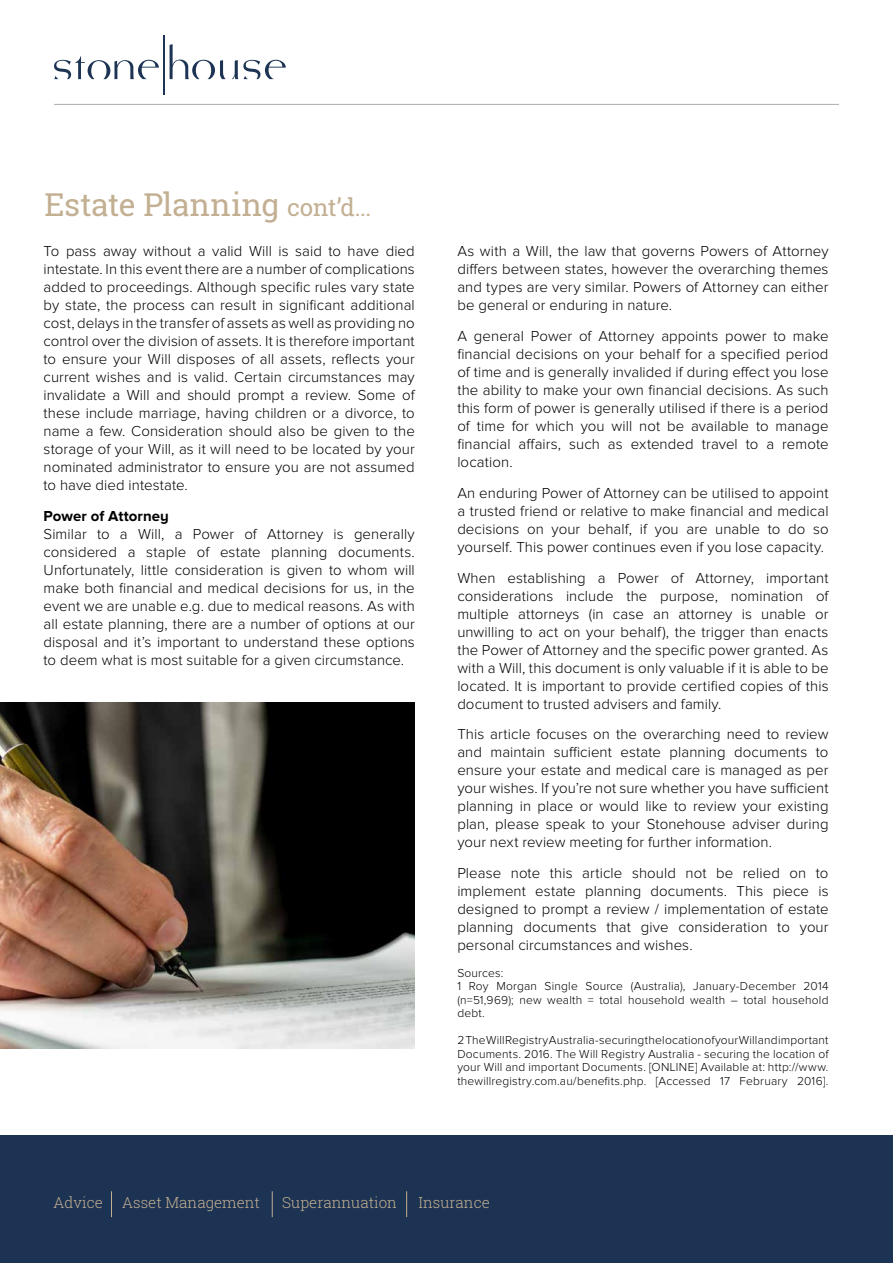
<style>
.page{position:relative;width:893px;height:1263px;background:#fff}
.page>*{position:absolute;margin:0;border:0;box-sizing:border-box;transform-origin:0 0}
.t1{font:31.5px "Roboto Slab";letter-spacing:-.01em;color:#c3af92}
.t2{font:300 15.15px "Roboto Slab";color:#c3af92}
.t3{font:300 15px/18px "Proxima Nova";letter-spacing:.005em;color:#000;text-align:justify}
.t4{font:700 15px "Proxima Nova A";letter-spacing:.005em;color:#000}
.t5{font:300 12px/13.5px "Proxima Nova";letter-spacing:.015em;color:#000}
.s1{font-size:24px}
</style>
<div class="page">
<div style="left:0;top:1135px;width:893px;height:128px;background:#1c3353"></div>
<svg style="left:111px;top:1191px;width:1px;height:26px"></svg>
<svg style="left:272px;top:1191px;width:1px;height:26px"></svg>
<svg style="left:406px;top:1191px;width:1px;height:26px"></svg>
<hr style="left:54px;top:104px;width:785px;height:1px;background:#aaacae">
<hr style="left:164px;top:35px;width:1px;height:60px;background:#1c3353">
<svg style="left:54px;top:56px;width:105px;height:24px"></svg>
<svg style="left:232px;top:60px;width:54px;height:20px"></svg>
<svg style="left:170px;top:44px;width:56px;height:35px"></svg>
<img style="left:0;top:703px;width:415px;height:346px">
<h1 class="t1" style="left:45px;top:183px;width:328px">Estate Planning <span class="s1">cont’d...</span></h1>
<p class="t3" style="left:44px;top:243px;width:373px">To pass away without a valid Will is said to have died intestate. In this event there are a number of complications added to proceedings. Although specific rules vary state by state, the process can result in significant additional cost, delays in the transfer of assets as well as providing no control over the division of assets. It is therefore important to ensure your Will disposes of all assets, reflects your current wishes and is valid. Certain circumstances may invalidate a Will and should prompt a review. Some of these include marriage, having children or a divorce, to name a few. Consideration should also be given to the storage of your Will, as it will need to be located by your nominated administrator to ensure you are not assumed to have died intestate.</p>
<p class="t4" style="left:44px;top:508px;width:127px">Power of Attorney</p>
<p class="t3" style="left:44px;top:526px;width:373px">Similar to a Will, a Power of Attorney is generally considered a staple of estate planning documents.<br>Unfortunately, little consideration is given to whom will make both financial and medical decisions for us, in the event we are unable e.g. due to medical reasons. As with all estate planning, there are a number of options at our disposal and it’s important to understand these options to deem what is most suitable for a given circumstance.</p>
<p class="t3" style="left:457px;top:243px;width:373px">As with a Will, the law that governs Powers of Attorney differs between states, however the overarching themes and types are very similar. Powers of Attorney can either be general or enduring in nature.</p>
<p class="t3" style="left:457px;top:328px;width:373px">A general Power of Attorney appoints power to make financial decisions on your behalf for a specified period of time and is generally invalided if during effect you lose the ability to make your own financial decisions. As such this form of power is generally utilised if there is a period of time for which you will not be available to manage financial affairs, such as extended travel to a remote location.</p>
<p class="t3" style="left:457px;top:484px;width:373px">An enduring Power of Attorney can be utilised to appoint a trusted friend or relative to make financial and medical decisions on your behalf, if you are unable to do so yourself. This power continues even if you lose capacity.</p>
<p class="t3" style="left:457px;top:569px;width:373px">When establishing a Power of Attorney, important considerations include the purpose, nomination of multiple attorneys (in case an attorney is unable or unwilling to act on your behalf), the trigger than enacts the Power of Attorney and the specific power granted. As with a Will, this document is only valuable if it is able to be located. It is important to provide certified copies of this document to trusted advisers and family.</p>
<p class="t3" style="left:457px;top:726px;width:373px">This article focuses on the overarching need to review and maintain sufficient estate planning documents to ensure your estate and medical care is managed as per your wishes. If you’re not sure whether you have sufficient planning in place or would like to review your existing plan, please speak to your Stonehouse adviser during your next review meeting for further information.</p>
<p class="t3" style="left:457px;top:865px;width:373px">Please note this article should not be relied on to implement estate planning documents. This piece is designed to prompt a review / implementation of estate planning documents that give consideration to your personal circumstances and wishes.</p>
<p class="t5" style="left:457px;top:966px;width:373px">Sources:<br>1 Roy Morgan Single Source (Australia), January-December 2014 (n=51,969); new wealth = total household wealth – total household debt.</p>
<p class="t5" style="left:457px;top:1034px;width:373px;text-align:justify">2 The Will Registry Australia - securing the location of your Will and important Documents. 2016. The Will Registry Australia - securing the location of your Will and important Documents. [ONLINE] Available at: http://www. thewillregistry.com.au/benefits.php. [Accessed 17 February 2016].</p>
<p class="t2" style="left:54px;top:1192px;width:51px">Advice</p>
<p class="t2" style="left:122px;top:1192px;width:139px">Asset Management</p>
<p class="t2" style="left:282px;top:1192px;width:116px">Superannuation</p>
<p class="t2" style="left:418px;top:1192px;width:73px">Insurance</p>
</div>
